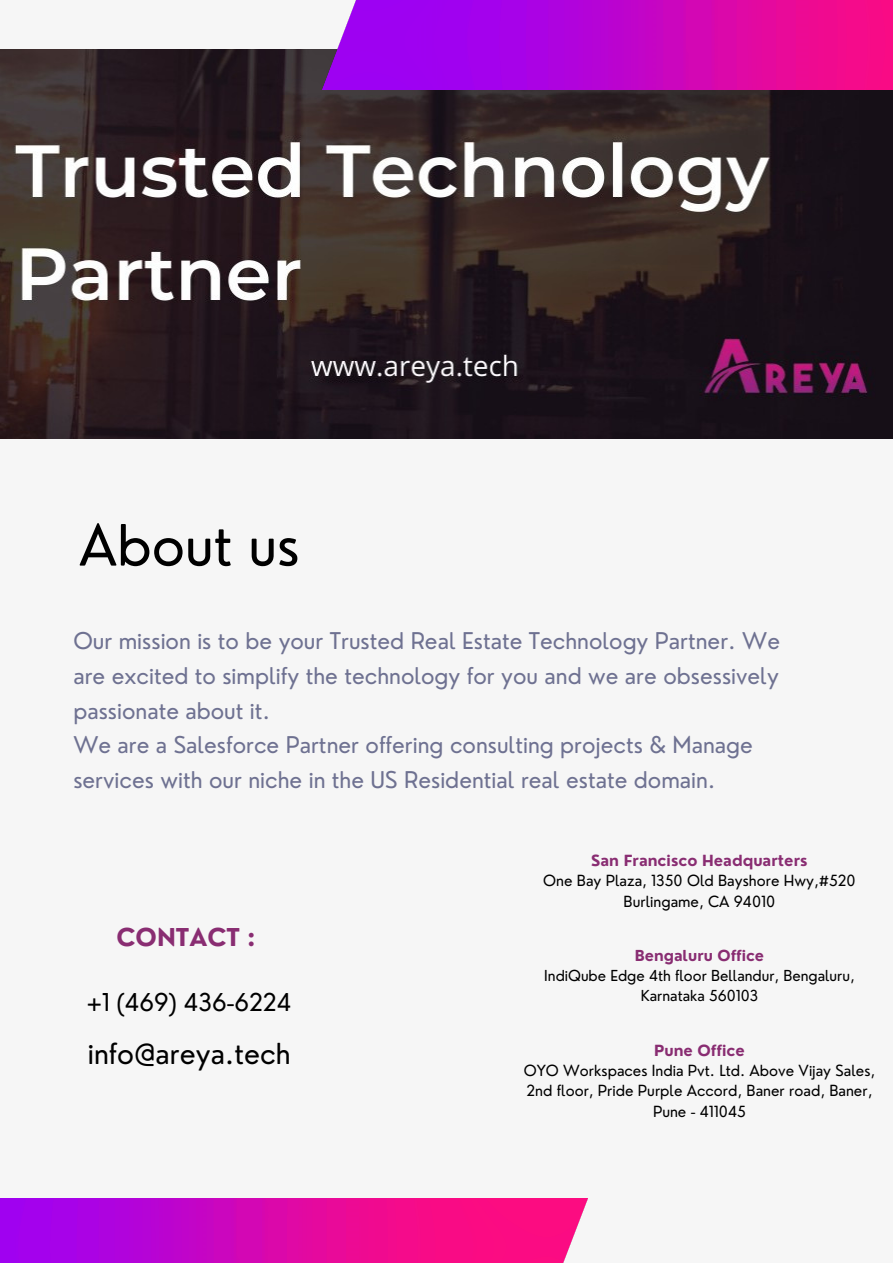
<style>
.page{position:relative;width:893px;height:1264px;background:#fff}
.page>*{position:absolute;margin:0;border:0;box-sizing:border-box;transform-origin:0 0}
.t1{font:55.5px "Nourd";color:#000}
.t2{font:28.2px "Nourd";color:#000}
.t3{font:24px "Nourd";color:#000}
.t4{font:700 24px "Nourd";color:#892d72}
.t5{font:22.5px/34.8px "Nourd";color:#6e7191}
.t6{font:15px/20.2px "Nourd";color:#000;text-align:center}
.t7{font:700 15px "Nourd";color:#892d72}
.t8{font:14.85px/20.2px "Nourd";color:#000;text-align:center}
.t9{font:700 14.85px "Nourd";color:#892d72}
</style>
<div class="page">
<div style="left:0;top:0;width:892px;height:1262px;background:#f6f6f6"></div>
<img style="left:0;top:50px;width:892px;height:389px">
<img style="left:0;top:1198px;width:587px;height:64px">
<img style="left:323px;top:0;width:569px;height:90px">
<h1 class="t1" style="left:79px;top:510px;width:222px">About us</h1>
<p class="t5" style="left:73px;top:623px;width:708px">Our mission is to be your Trusted Real Estate Technology Partner. We are excited to simplify the technology for you and we are obsessively passionate about it.<br>We are a Salesforce Partner offering consulting projects &amp; Manage services with our niche in the US Residential real estate domain.</p>
<p class="t4" style="left:116px;top:921px;width:140px">CONTACT :</p>
<p class="t3" style="left:87px;top:987px;width:206px">+1 (469) 436-6224</p>
<p class="t2" style="left:88px;top:1035px;width:204px">info@areya.tech</p>
<p class="t7" style="left:591px;top:851px;width:218px">San Francisco Headquarters</p>
<p class="t6" style="left:543px;top:870px;width:314px">One Bay Plaza, 1350 Old Bayshore Hwy,#520<br>Burlingame, CA 94010</p>
<p class="t9" style="left:634px;top:946px;width:131px">Bengaluru Office</p>
<p class="t8" style="left:544px;top:965px;width:312px">IndiQube Edge 4th floor Bellandur, Bengaluru,<br>Karnataka 560103</p>
<p class="t7" style="left:654px;top:1040px;width:92px">Pune Office</p>
<p class="t6" style="left:523px;top:1060px;width:353px">OYO Workspaces India Pvt. Ltd. Above Vijay Sales,<br>2nd floor, Pride Purple Accord, Baner road, Baner,<br>Pune - 411045</p>
</div>
